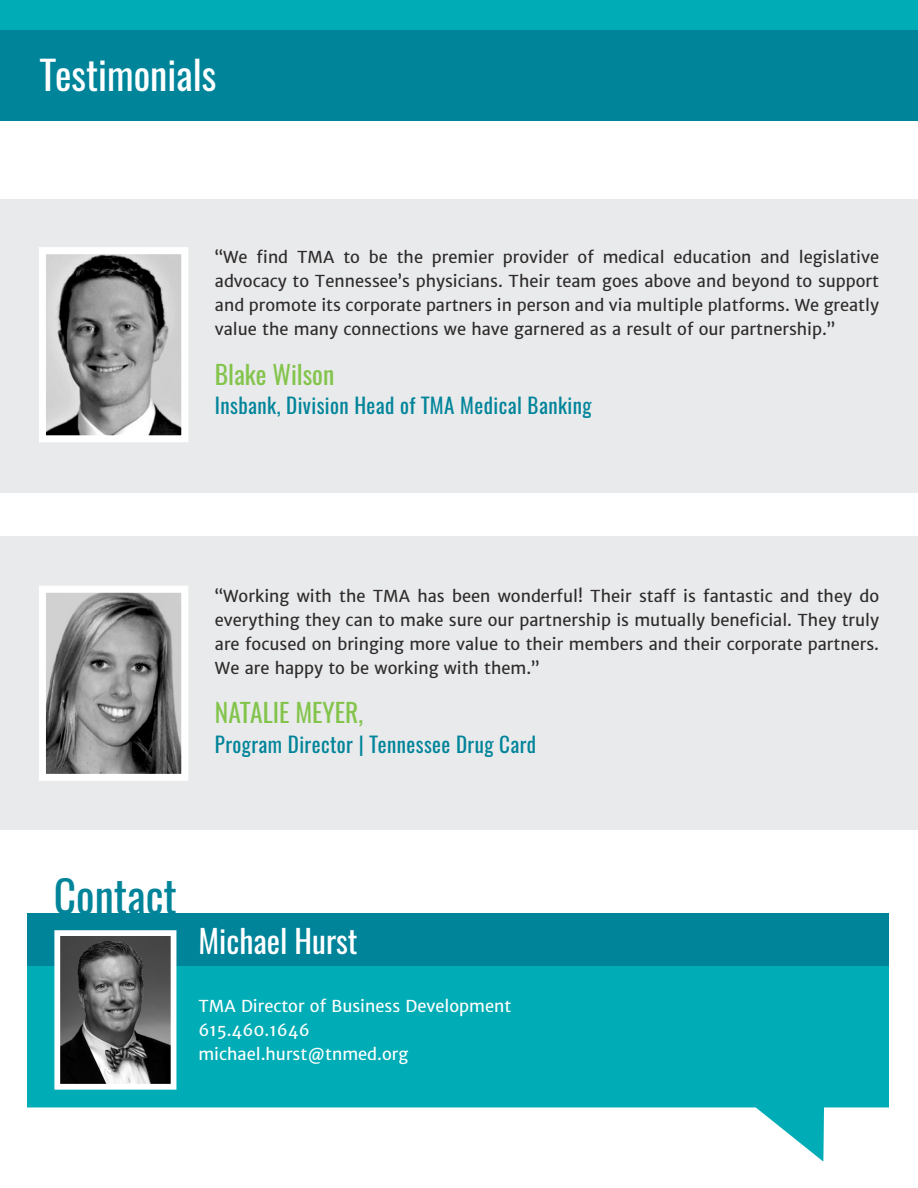
<style>
.page{position:relative;width:918px;height:1188px;background:#fff}
.page>*{position:absolute;margin:0;border:0;box-sizing:border-box;transform-origin:0 0}
.t1{font:43.5px "Oswald";color:#00849a}
.t2{font:39px "Oswald";color:#fff}
.t3{font:31.5px "Oswald";color:#fff}
.t4{font:25.5px "Oswald";color:#83c44c}
.t5{font:21px "Oswald";letter-spacing:.02em;color:#00849a}
.t6{font:16.5px/24px "Merriweather Sans";color:#2e2b2c;text-align:justify}
.t7{font:16.5px/24px "Merriweather Sans";color:#fff}
</style>
<div class="page">
<div style="left:0;top:0;width:918px;height:121px;background:#00849a"></div>
<div style="left:0;top:0;width:918px;height:29px;background:#00adb6"></div>
<div style="left:27px;top:966px;width:862px;height:195px;background:#00adb6"></div>
<div style="left:27px;top:913px;width:862px;height:53px;background:#00849a"></div>
<img style="left:61px;top:937px;width:108px;height:146px">
<div style="left:54px;top:930px;width:122px;height:160px;border:6px solid #fff"></div>
<div style="left:27px;top:1107px;width:796px;height:54px;background:#fff"></div>
<div style="left:823px;top:1107px;width:66px;height:54px;background:#fff"></div>
<div style="left:0;top:199px;width:918px;height:294px;background:#e9eaeb"></div>
<img style="left:47px;top:255px;width:133px;height:179px">
<div style="left:39px;top:247px;width:149px;height:195px;border:7px solid #fff"></div>
<div style="left:0;top:536px;width:918px;height:294px;background:#e9eaeb"></div>
<img style="left:47px;top:594px;width:133px;height:179px">
<div style="left:39px;top:586px;width:149px;height:195px;border:7px solid #fff"></div>
<p class="t2" style="left:40px;top:40px;width:178px">Testimonials</p>
<p class="t6" style="left:215px;top:245px;width:666px">“We find TMA to be the premier provider of medical education and legislative advocacy to Tennessee’s physicians. Their team goes above and beyond to support and promote its corporate partners in person and via multiple platforms. We greatly value the many connections we have garnered as a result of our partnership.”</p>
<p class="t4" style="left:215px;top:352px;width:121px">Blake Wilson</p>
<p class="t5" style="left:215px;top:387px;width:378px">Insbank, Division Head of TMA Medical Banking</p>
<p class="t6" style="left:215px;top:584px;width:666px">“Working with the TMA has been wonderful! Their staff is fantastic and they do everything they can to make sure our partnership is mutually beneficial. They truly are focused on bringing more value to their members and their corporate partners.<br>We are happy to be working with them.”</p>
<p class="t4" style="left:215px;top:690px;width:150px">NATALIE MEYER,</p>
<p class="t5" style="left:215px;top:726px;width:323px">Program Director | Tennessee Drug Card</p>
<p class="t1" style="left:54px;top:857px;width:125px">Contact</p>
<p class="t3" style="left:198px;top:913px;width:161px">Michael Hurst</p>
<p class="t7" style="left:198px;top:994px;width:314px">TMA Director of Business Development<br>615.460.1646 michael.hurst@tnmed.org</p>
</div>
